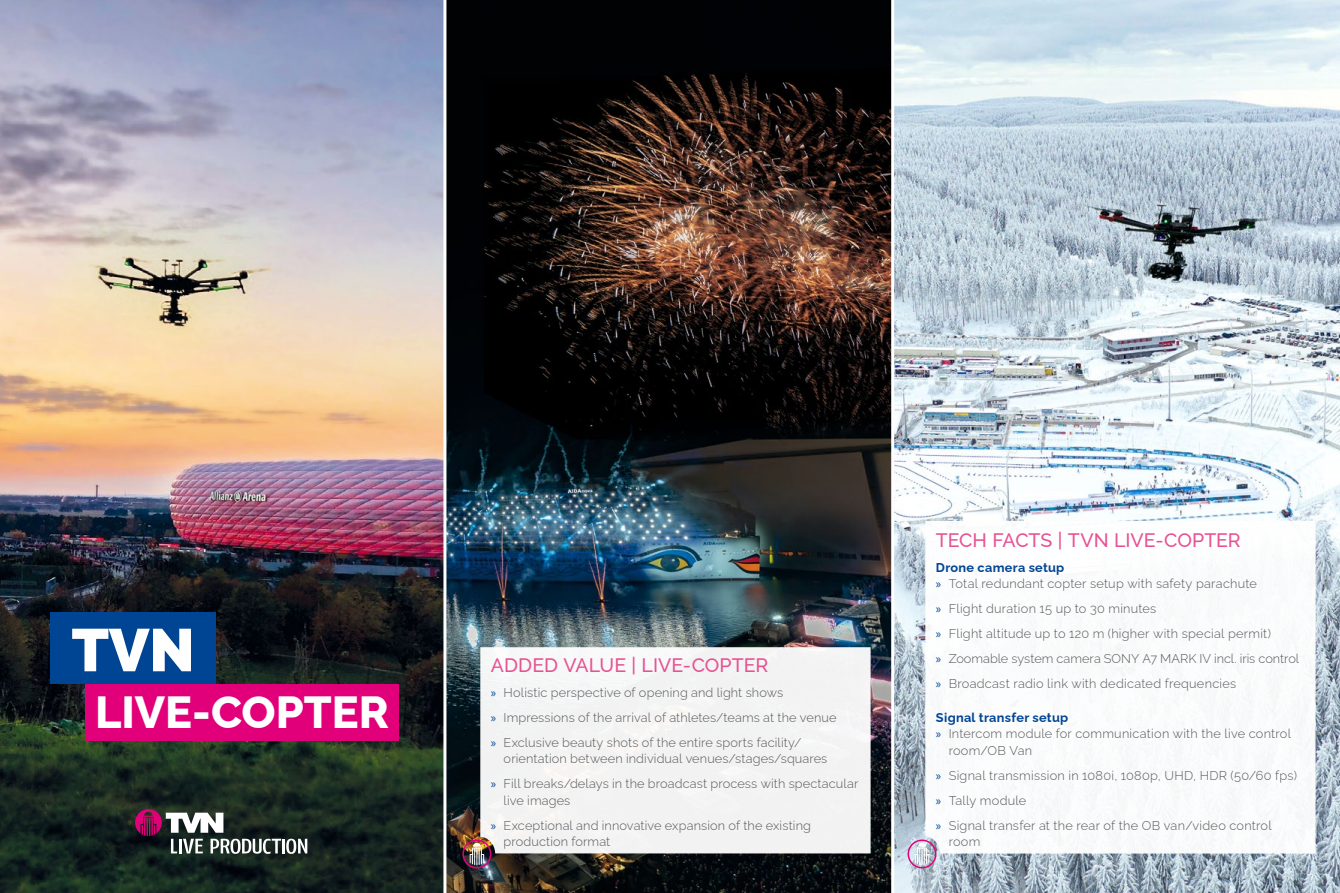
<style>
.page{position:relative;width:1340px;height:893px;background:#fff}
.page>*{position:absolute;margin:0;border:0;box-sizing:border-box;transform-origin:0 0}
.t1{font:900 60px "Raleway";color:#fff}
.t2{font:800 45px "Raleway";color:#fff}
.t3{font:500 19.5px "Raleway";color:#e75294}
.t4{font:300 12.75px/25px "Raleway";letter-spacing:.015em;color:#58585a}
.t5{font:700 12.75px "Raleway";letter-spacing:.02em;color:#004494}
.s1{font-family:"Myriad Pro";font-weight:400;color:#004494}
.s2{font-weight:700;color:#004494}
</style>
<div class="page">
<img style="left:0;top:0;width:1339px;height:893px">
<div style="left:85px;top:684px;width:314px;height:57px;background:#e2007a"></div>
<div style="left:50px;top:612px;width:166px;height:72px;background:#004494"></div>
<div style="left:480px;top:647px;width:390px;height:206px;background:#f2f3f3"></div>
<div style="left:462px;top:839px;width:29px;height:29px;border:2px solid #e2007a;border-radius:50%"></div>
<svg style="left:925px;top:521px;width:390px;height:332px"></svg>
<hr style="left:891px;top:0;width:3px;height:893px;background:#fff">
<hr style="left:443px;top:0;width:3px;height:893px;background:#fff">
<svg style="left:135px;top:809px;width:172px;height:45px"></svg>
<svg style="left:469px;top:843px;width:15px;height:22px"></svg>
<div style="left:907px;top:839px;width:29px;height:29px;border:2px solid #e2007a;border-radius:50%"></div>
<svg style="left:914px;top:843px;width:15px;height:22px"></svg>
<h1 class="t1" style="left:72px;top:602px;width:125px">TVN</h1>
<h2 class="t2" style="left:95px;top:676px;width:295px">LIVE-COPTER</h2>
<h3 class="t3" style="left:491px;top:649px;width:279px">ADDED VALUE | LIVE-COPTER</h3>
<p class="t4" style="left:491px;top:678px;width:347px"><span class="s1">»</span> Holistic perspective of opening and light shows<br><span class="s1">»</span> Impressions of the arrival of athletes/teams at the venue <span class="s1">»</span> Exclusive beauty shots of the entire sports facility/</p>
<p class="t4" style="left:491px;top:745px;width:369px;text-indent:13px">orientation between individual venues/stages/squares<br><span class="s1">»</span> Fill breaks/delays in the broadcast process with spectacular</p>
<p class="t4" style="left:491px;top:786px;width:321px;text-indent:13px">live images<br><span class="s1">»</span> Exceptional and innovative expansion of the existing</p>
<p class="t4" style="left:503px;top:828px;width:108px">production format</p>
<h3 class="t3" style="left:936px;top:524px;width:306px">TECH FACTS | TVN LIVE-COPTER</h3>
<p class="t4" style="left:936px;top:558px;width:322px;line-height:16.5px"><span class="s2">Drone camera setup<br></span><span class="s1">»</span> Total redundant copter setup with safety parachute</p>
<p class="t4" style="left:936px;top:595px;width:365px"><span class="s1">»</span> Flight duration 15 up to 30 minutes<br><span class="s1">»</span> Flight altitude up to 120 m (higher with special permit)<br><span class="s1">»</span> Zoomable system camera SONY A7 MARK IV incl. iris control <span class="s1">»</span> Broadcast radio link with dedicated frequencies</p>
<p class="t5" style="left:936px;top:707px;width:134px">Signal transfer setup</p>
<p class="t4" style="left:936px;top:720px;width:356px"><span class="s1">»</span> Intercom module for communication with the live control</p>
<p class="t4" style="left:948px;top:736px;width:85px">room/OB Van</p>
<p class="t4" style="left:936px;top:761px;width:362px"><span class="s1">»</span> Signal transmission in 1080i, 1080p, UHD, HDR (50/60 fps) <span class="s1">»</span> Tally module<br><span class="s1">»</span> Signal transfer at the rear of the OB van/video control</p>
<p class="t4" style="left:948px;top:828px;width:33px">room</p>
</div>
